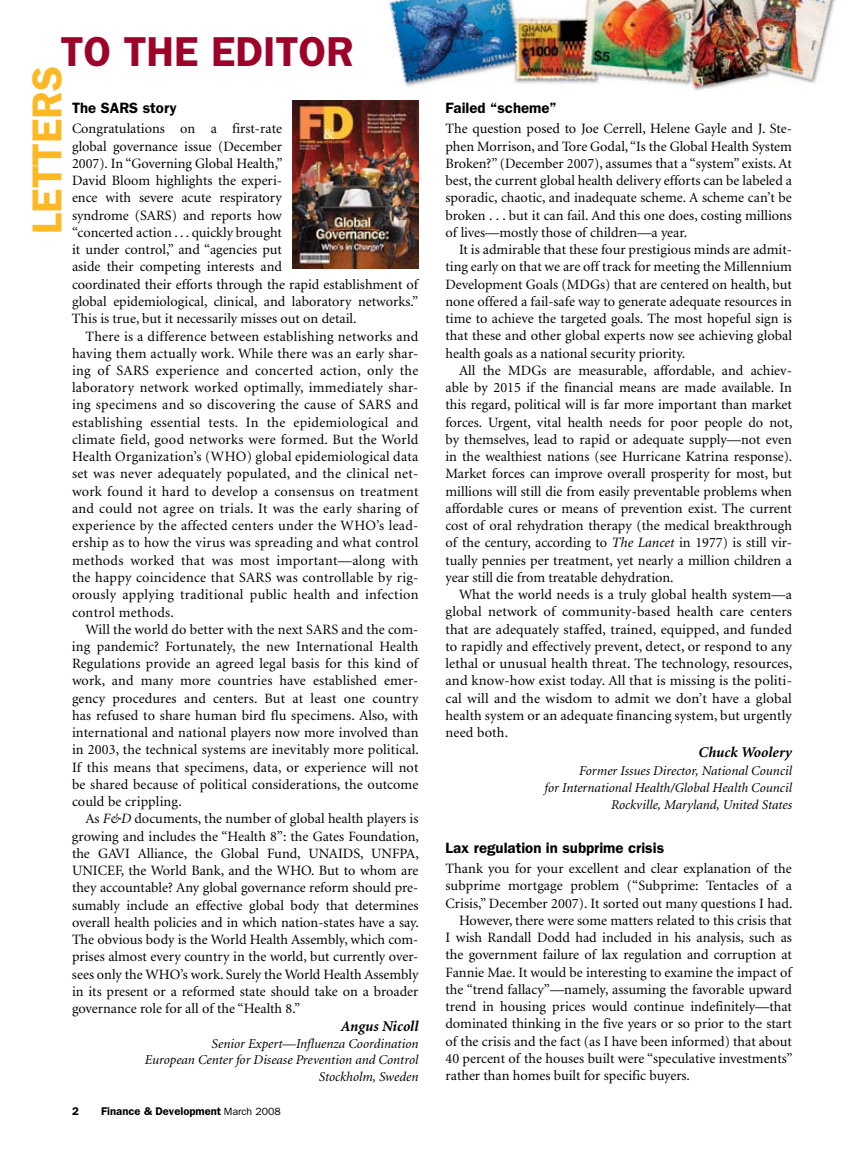
<style>
.page{position:relative;width:864px;height:1161px;background:#fff}
.page>*{position:absolute;margin:0;border:0;box-sizing:border-box;transform-origin:0 0}
.t1{font:600 42px "Franklin Gothic";color:#9d032a}
.t2{font:600 42px "Franklin Gothic";color:#fdb824}
.t3{font:600 15px "Franklin Gothic";color:#000}
.t4{font:italic 700 15px "Minion";color:#000}
.t5{font:14.25px/17.2px "Minion";color:#000;text-align:justify}
.t6{font:italic 13.5px/16.5px "Minion";color:#000;text-align:right}
.t7{font:600 11.25px "Franklin Gothic";color:#000}
.s1{font-style:italic}
.s2{font-weight:400;font-size:10.5px}
</style>
<div class="page">
<img style="left:384px;top:0;width:451px;height:92px">
<img style="left:292px;top:100px;width:126px;height:168px">
<h1 class="t1" style="left:61px;top:27px;width:226px">TO THE EDITOR</h1>
<h1 class="t2" style="left:22px;top:234px;width:166px;rotate:-90deg">LETTERS</h1>
<p class="t3" style="left:72px;top:99px;width:40px">The SARS</p>
<p class="t3" style="left:143px;top:99px;width:36px">story</p>
<p class="t5" style="left:72px;top:121px;width:348px;text-align:left">Congratulations on a first-rate<br>global governance issue (December<br>2007). In “Governing Global Health,”<br>David Bloom highlights the experi-<br>ence with severe acute respiratory<br>syndrome (SARS) and reports how<br>“concerted action . . . quickly brought<br>it under control,” and “agencies put<br>aside their competing interests and<br>coordinated their efforts through the rapid establishment of global epidemiological, clinical, and laboratory networks.” This is true, but it necessarily misses out on detail.-</p>
<p class="t5" style="left:72px;top:328px;width:348px;text-indent:13px">There is a difference between establishing networks and having them actually work. While there was an early shar&shy;ing of SARS experience and concerted action, only the laboratory network worked optimally, immediately shar&shy;ing specimens and so discovering the cause of SARS and establishing essential tests. In the epidemiological and climate field, good networks were formed. But the World Health Organization’s (WHO) global epidemiological data set was never adequately populated, and the clinical net&shy;work found it hard to develop a consensus on treatment and could not agree on trials. It was the early sharing of experience by the affected centers under the WHO’s lead&shy;ership as to how the virus was spreading and what control methods worked that was most important—along with the happy coincidence that SARS was controllable by rig&shy;orously applying traditional public health and infection control methods.-</p>
<p class="t5" style="left:72px;top:621px;width:348px;text-indent:14px">Will the world do better with the next SARS and the com&shy;ing pandemic? Fortunately, the new International Health Regulations provide an agreed legal basis for this kind of work, and many more countries have established emer&shy;gency procedures and centers. But at least one country has refused to share human bird flu specimens. Also, with international and national players now more involved than in 2003, the technical systems are inevitably more political.<br>If this means that specimens, data, or experience will not be shared because of political considerations, the outcome could be crippling.-</p>
<p class="t5" style="left:72px;top:811px;width:348px;text-indent:14px">As <span class="s1">F&amp;D</span> documents, the number of global health players is growing and includes the “Health 8”: the Gates Foundation, the GAVI Alliance, the Global Fund, UNAIDS, UNFPA, UNICEF, the World Bank, and the WHO. But to whom are they accountable? Any global governance reform should pre&shy;sumably include an effective global body that determines overall health policies and in which nation-states have a say.<br>The obvious body is the World Health Assembly, which com&shy;prises almost every country in the world, but currently over&shy;sees only the WHO’s work. Surely the World Health Assembly in its present or a reformed state should take on a broader governance role for all of the “Health 8.”</p>
<p class="t4" style="left:341px;top:1019px;width:79px">Angus Nicoll</p>
<p class="t6" style="left:145px;top:1036px;width:275px">Senior Expert—Influenza Coordination<br>European Center for Disease Prevention and Control<br>Stockholm, Sweden</p>
<p class="t7" style="left:101px;top:1105px;width:181px">Finance &amp; Development <span class="s2">March 2008</span></p>
<p class="t3" style="left:446px;top:99px;width:113px">Failed “scheme”</p>
<p class="t5" style="left:445px;top:121px;width:348px">The question posed to Joe Cerrell, Helene Gayle and J. Ste&shy;phen Morrison, and Tore Godal, “Is the Global Health System Broken?” (December 2007), assumes that a “system” exists. At best, the current global health delivery efforts can be labeled a sporadic, chaotic, and inadequate scheme. A scheme can’t be broken . . . but it can fail. And this one does, costing millions of lives—mostly those of children—a year.-</p>
<p class="t5" style="left:446px;top:242px;width:348px;text-indent:14px">It is admirable that these four prestigious minds are admit&shy;ting early on that we are off track for meeting the Millennium Development Goals (MDGs) that are centered on health, but none offered a fail-safe way to generate adequate resources in time to achieve the targeted goals. The most hopeful sign is that these and other global experts now see achieving global health goals as a national security priority.-</p>
<p class="t5" style="left:446px;top:362px;width:348px;text-indent:14px">All the MDGs are measurable, affordable, and achiev&shy;able by 2015 if the financial means are made available. In this regard, political will is far more important than market forces. Urgent, vital health needs for poor people do not, by themselves, lead to rapid or adequate supply—not even in the wealthiest nations (see Hurricane Katrina response).<br>Market forces can improve overall prosperity for most, but millions will still die from easily preventable problems when affordable cures or means of prevention exist. The current cost of oral rehydration therapy (the medical breakthrough of the century, according to <span class="s1">The Lancet</span> in 1977) is still vir&shy;tually pennies per treatment, yet nearly a million children a year still die from treatable dehydration.-</p>
<p class="t5" style="left:446px;top:587px;width:348px;text-indent:14px">What the world needs is a truly global health system—a global network of community-based health care centers that are adequately staffed, trained, equipped, and funded to rapidly and effectively prevent, detect, or respond to any lethal or unusual health threat. The technology, resources, and know-how exist today. All that is missing is the politi&shy;cal will and the wisdom to admit we don’t have a global health system or an adequate financing system, but urgently need both.-</p>
<p class="t4" style="left:699px;top:745px;width:95px">Chuck Woolery</p>
<p class="t6" style="left:545px;top:762px;width:249px;line-height:17.2px">Former Issues Director, National Council<br>for International Health/Global Health Council<br>Rockville, Maryland, United States</p>
<p class="t3" style="left:446px;top:839px;width:220px">Lax regulation in subprime crisis</p>
<p class="t5" style="left:446px;top:860px;width:348px">Thank you for your excellent and clear explanation of the</p>
<p class="t5" style="left:446px;top:878px;width:348px">subprime mortgage problem (“Subprime: Tentacles of a</p>
<p class="t5" style="left:446px;top:895px;width:346px">Crisis,” December 2007). It sorted out many questions I had.-</p>
<p class="t5" style="left:459px;top:912px;width:334px">However, there were some matters related to this crisis that</p>
<p class="t5" style="left:446px;top:929px;width:348px">I wish Randall Dodd had included in his analysis, such as</p>
<p class="t5" style="left:446px;top:947px;width:348px">the government failure of lax regulation and corruption at</p>
<p class="t5" style="left:446px;top:964px;width:348px">Fannie Mae. It would be interesting to examine the impact of</p>
<p class="t5" style="left:446px;top:981px;width:348px">the “trend fallacy”—namely, assuming the favorable upward</p>
<p class="t5" style="left:446px;top:998px;width:348px">trend in housing prices would continue indefinitely—that</p>
<p class="t5" style="left:446px;top:1016px;width:348px">dominated thinking in the five years or so prior to the start</p>
<p class="t5" style="left:446px;top:1033px;width:348px">of the crisis and the fact (as I have been informed) that about</p>
<p class="t5" style="left:446px;top:1050px;width:349px">40 percent of the houses built were “speculative investments”</p>
<p class="t5" style="left:446px;top:1067px;width:244px">rather than homes built for specific buyers.-</p>
</div>
